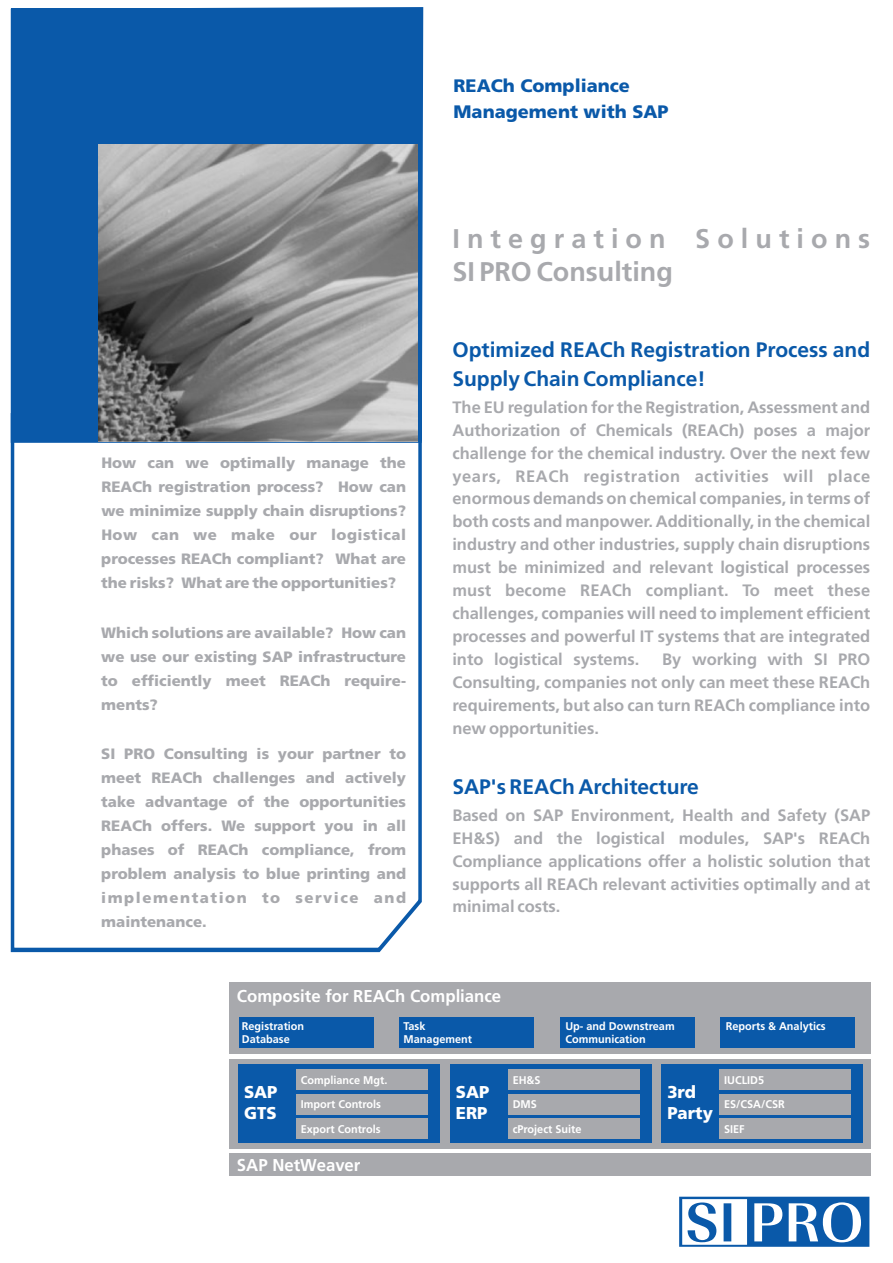
<style>
.page{position:relative;width:893px;height:1263px;background:#fff}
.page>*{position:absolute;margin:0;border:0;box-sizing:border-box;transform-origin:0 0}
.t1{font:700 27px/33px "Frutiger";letter-spacing:.26em;color:#a8a9ad}
.t2{font:700 21px/29.1px "Frutiger";color:#0a59a9}
.t3{font:900 18px/25.5px "Frutiger";color:#0a59a9}
.t4{font:700 17.1px "Frutiger";color:#fff}
.t5{font:900 17.1px/20.1px "Frutiger";color:#fff}
.t6{font:700 16.5px/23px "Frutiger";color:#a8a9ad;text-align:justify}
.t7{font:900 15px/24px "Frutiger";color:#a8a9ad;text-align:justify}
.t8{font:700 11.1px/24.2px "Frutiger";color:#fff}
</style>
<div class="page">
<svg style="left:10px;top:445px;width:412px;height:508px"></svg>
<div style="left:10px;top:7px;width:414px;height:438px;background:#0a59a9"></div>
<img style="left:99px;top:144px;width:319px;height:297px">
<div style="left:229px;top:982px;width:642px;height:72px;background:#a8a9ad"></div>
<div style="left:239px;top:1018px;width:134px;height:30px;background:#0a59a9"></div>
<div style="left:399px;top:1018px;width:135px;height:30px;background:#0a59a9"></div>
<div style="left:560px;top:1018px;width:135px;height:30px;background:#0a59a9"></div>
<div style="left:720px;top:1018px;width:134px;height:30px;background:#0a59a9"></div>
<div style="left:229px;top:1059px;width:642px;height:89px;background:#a8a9ad"></div>
<div style="left:239px;top:1064px;width:201px;height:79px;background:#0a59a9"></div>
<div style="left:450px;top:1064px;width:201px;height:79px;background:#0a59a9"></div>
<div style="left:662px;top:1064px;width:201px;height:79px;background:#0a59a9"></div>
<div style="left:296px;top:1069px;width:132px;height:21px;background:#a8a9ad"></div>
<div style="left:296px;top:1094px;width:132px;height:20px;background:#a8a9ad"></div>
<div style="left:296px;top:1118px;width:132px;height:21px;background:#a8a9ad"></div>
<div style="left:508px;top:1069px;width:132px;height:21px;background:#a8a9ad"></div>
<div style="left:508px;top:1094px;width:132px;height:20px;background:#a8a9ad"></div>
<div style="left:508px;top:1118px;width:132px;height:21px;background:#a8a9ad"></div>
<div style="left:719px;top:1069px;width:132px;height:21px;background:#a8a9ad"></div>
<div style="left:719px;top:1094px;width:132px;height:20px;background:#a8a9ad"></div>
<div style="left:719px;top:1118px;width:132px;height:21px;background:#a8a9ad"></div>
<div style="left:229px;top:1153px;width:642px;height:23px;background:#a8a9ad"></div>
<svg style="left:679px;top:1197px;width:190px;height:50px"></svg>
<p class="t3" style="left:454px;top:74px;width:216px">REACh Compliance<br>Management with SAP</p>
<h1 class="t1" style="left:452px;top:224px;width:419px">Integration Solutions<br>SI PRO Consulting</h1>
<p class="t7" style="left:101px;top:452px;width:306px">How can we optimally manage the REACh registration process? How can we minimize supply chain disruptions?<br>How can we make our logistical processes REACh compliant? What are the risks? What are the opportunities?</p>
<p class="t7" style="left:101px;top:621px;width:306px">Which solutions are available? How can we use our existing SAP infrastructure to efficiently meet REACh require&shy;ments?</p>
<p class="t7" style="left:101px;top:743px;width:306px">SI PRO Consulting is your partner to meet REACh challenges and actively take advantage of the opportunities REACh offers. We support you in all phases of REACh compliance, from problem analysis to blue printing and implementation to service and maintenance.</p>
<p class="t2" style="left:452px;top:336px;width:419px">Optimized REACh Registration Process and<br>Supply Chain Compliance!</p>
<p class="t6" style="left:452px;top:397px;width:419px">The EU regulation for the Registration, Assessment and Authorization of Chemicals (REACh) poses a major challenge for the chemical industry. Over the next few years, REACh registration activities will place enormous demands on chemical companies, in terms of both costs and manpower. Additionally, in the chemical industry and other industries, supply chain disruptions must be minimized and relevant logistical processes must become REACh compliant. To meet these challenges, companies will need to implement efficient processes and powerful IT systems that are integrated into logistical systems.</p>
<p class="t6" style="left:452px;top:649px;width:419px;text-indent:210px">By working with SI PRO Consulting, companies not only can meet these REACh requirements, but also can turn REACh compliance into new opportunities.</p>
<p class="t2" style="left:452px;top:773px;width:248px">SAP's REACh Architecture</p>
<p class="t6" style="left:452px;top:805px;width:419px">Based on SAP Environment, Health and Safety (SAP EH&amp;S) and the logistical modules, SAP's REACh Compliance applications offer a holistic solution that supports all REACh relevant activities optimally and at minimal costs.</p>
<p class="t4" style="left:237px;top:989px;width:266px">Composite for REACh Compliance</p>
<p class="t8" style="left:242px;top:1020px;width:64px;line-height:12.9px">Registration<br>Database</p>
<p class="t8" style="left:565px;top:1015px;width:111px">Up- and Downstream</p>
<p class="t8" style="left:726px;top:1015px;width:101px">Reports &amp; Analytics</p>
<p class="t8" style="left:404px;top:1020px;width:70px;line-height:12.9px">Task<br>Management</p>
<p class="t8" style="left:565px;top:1028px;width:82px">Communication</p>
<p class="t5" style="left:244px;top:1083px;width:35px">SAP<br>GTS</p>
<p class="t8" style="left:301px;top:1069px;width:88px">Compliance Mgt.<br>Import Controls<br>Export Controls</p>
<p class="t5" style="left:456px;top:1083px;width:35px">SAP<br>ERP</p>
<p class="t8" style="left:513px;top:1069px;width:70px">EH&amp;S<br>DMS<br>cProject Suite</p>
<p class="t5" style="left:667px;top:1083px;width:47px">3rd<br>Party</p>
<p class="t8" style="left:724px;top:1069px;width:62px">IUCLID5<br>ES/CSA/CSR<br>SIEF</p>
<p class="t4" style="left:237px;top:1157px;width:125px">SAP NetWeaver</p>
</div>
